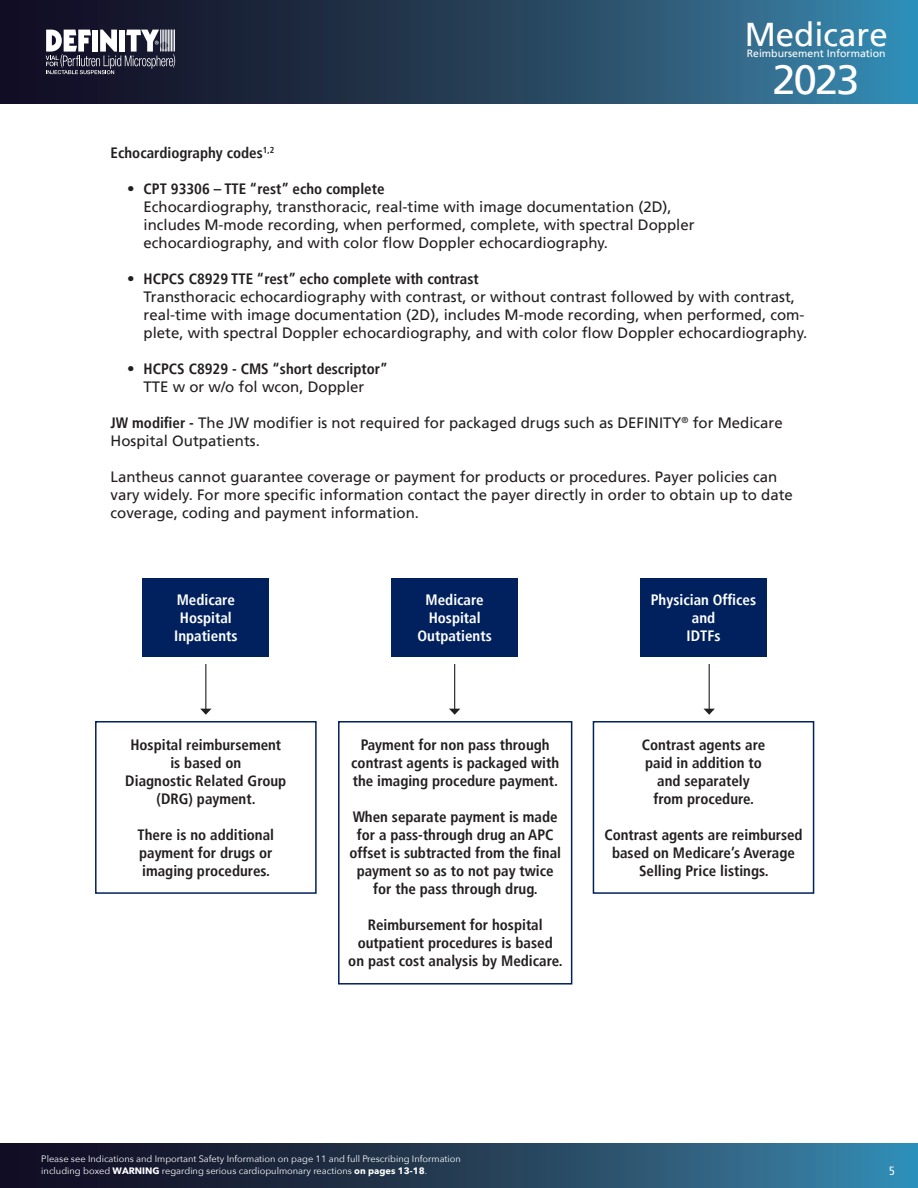
<style>
.page{position:relative;width:918px;height:1188px;background:#fff}
.page>*{position:absolute;margin:0;border:0;box-sizing:border-box;transform-origin:0 0}
.t1{font:41.55px "Frutiger LT";color:#fff}
.t2{font:33px "Frutiger LT";color:#fff}
.Paragraph_Style_1{font:15px/18px "Frutiger LT";color:#231f20}
.Paragraph_Style_1-2{font:700 condensed 15px/18px "Frutiger LT";color:#231f20;text-align:center}
.t3{font:700 condensed 15px "Frutiger LT";color:#fff}
.t4{font:condensed 12px "Frutiger LT";color:#fff}
.t5{font:10.5px "Frutiger LT";color:#fff}
.t6{font:9.3px/12.3px "Avenir Next";color:#fff}
.s1{font-weight:700;font-stretch:condensed}
.s2{font-family:"Avenir Next LT Pro";font-weight:700}
</style>
<div class="page">
<svg style="left:0;top:1144px;width:918px;height:44px;background:#24425c"></svg>
<svg style="left:0;top:0;width:918px;height:104px;background:#25455f"></svg>
<svg style="left:46px;top:29px;width:129px;height:45px"></svg>
<div style="left:142px;top:578px;width:127px;height:79px;background:#00215d"></div>
<div style="left:95px;top:721px;width:222px;height:173px;border:2px solid #00215d"></div>
<div style="left:338px;top:721px;width:234px;height:264px;border:2px solid #00215d"></div>
<div style="left:593px;top:721px;width:221px;height:173px;border:2px solid #00215d"></div>
<div style="left:391px;top:578px;width:127px;height:79px;background:#00215d"></div>
<div style="left:640px;top:578px;width:127px;height:79px;background:#00215d"></div>
<hr style="left:205px;top:664px;width:1px;height:45px;background:#231f20">
<svg style="left:200px;top:709px;width:11px;height:6px"></svg>
<hr style="left:454px;top:664px;width:1px;height:45px;background:#231f20">
<svg style="left:449px;top:709px;width:11px;height:6px"></svg>
<hr style="left:709px;top:664px;width:1px;height:45px;background:#231f20">
<svg style="left:704px;top:709px;width:11px;height:6px"></svg>
<h2 class="t2" style="left:745px;top:15px;width:145px">Medicare</h2>
<p class="t5" style="left:747px;top:47px;width:140px">Reimbursement Information</p>
<h1 class="t1" style="left:772px;top:55px;width:89px">2023</h1>
<p class="Paragraph_Style_1-2" style="left:111px;top:144px;width:165px">Echocardiography codes<sup>1,2</sup></p>
<p class="Paragraph_Style_1-2" style="left:127px;top:180px;width:259px">• CPT 93306 – TTE “rest” echo complete</p>
<p class="Paragraph_Style_1" style="left:144px;top:198px;width:530px">Echocardiography, transthoracic, real-time with image documentation (2D),</p>
<p class="Paragraph_Style_1" style="left:144px;top:216px;width:552px">includes M-mode recording, when performed, complete, with spectral Doppler</p>
<p class="Paragraph_Style_1" style="left:144px;top:234px;width:466px">echocardiography, and with color flow Doppler echocardiography.</p>
<p class="Paragraph_Style_1-2" style="left:127px;top:270px;width:353px">• HCPCS C8929 TTE “rest” echo complete with contrast</p>
<p class="Paragraph_Style_1" style="left:144px;top:288px;width:665px">Transthoracic echocardiography with contrast, or without contrast followed by with contrast, real-time with image documentation (2D), includes M-mode recording, when performed, com&shy;plete, with spectral Doppler echocardiography, and with color flow Doppler echocardiography.</p>
<p class="Paragraph_Style_1-2" style="left:127px;top:360px;width:262px">• HCPCS C8929 - CMS “short descriptor”</p>
<p class="Paragraph_Style_1" style="left:144px;top:378px;width:222px">TTE w or w/o fol wcon, Doppler</p>
<p class="Paragraph_Style_1" style="left:111px;top:414px;width:674px"><span class="s1">JW modifier -</span> The JW modifier is not required for packaged drugs such as DEFINITY<sup>®</sup> for Medicare</p>
<p class="Paragraph_Style_1" style="left:111px;top:432px;width:151px">Hospital Outpatients.</p>
<p class="Paragraph_Style_1" style="left:111px;top:468px;width:684px">Lantheus cannot guarantee coverage or payment for products or procedures. Payer policies can vary widely. For more specific information contact the payer directly in order to obtain up to date coverage, coding and payment information.</p>
<p class="t3" style="left:177px;top:591px;width:60px">Medicare</p>
<p class="t3" style="left:180px;top:609px;width:53px">Hospital</p>
<p class="t3" style="left:174px;top:627px;width:65px">Inpatients</p>
<p class="Paragraph_Style_1-2" style="left:125px;top:736px;width:163px">Hospital reimbursement is based on<br>Diagnostic Related Group (DRG) payment.</p>
<p class="Paragraph_Style_1-2" style="left:138px;top:826px;width:138px;text-align:justify">There is no additional payment for drugs or imaging procedures.</p>
<p class="t3" style="left:426px;top:591px;width:60px">Medicare</p>
<p class="t3" style="left:429px;top:609px;width:53px">Hospital</p>
<p class="t3" style="left:418px;top:627px;width:76px">Outpatients</p>
<p class="Paragraph_Style_1-2" style="left:351px;top:736px;width:209px">Payment for non pass through contrast agents is packaged with the imaging procedure payment.</p>
<p class="Paragraph_Style_1-2" style="left:349px;top:808px;width:213px">When separate payment is made for a pass-through drug an APC offset is subtracted from the final payment so as to not pay twice for the pass through drug.</p>
<p class="Paragraph_Style_1-2" style="left:348px;top:916px;width:216px">Reimbursement for hospital outpatient procedures is based on past cost analysis by Medicare.</p>
<p class="t3" style="left:651px;top:591px;width:107px">Physician Offices</p>
<p class="t3" style="left:692px;top:609px;width:25px">and</p>
<p class="t3" style="left:687px;top:627px;width:35px">IDTFs</p>
<p class="Paragraph_Style_1-2" style="left:642px;top:736px;width:125px">Contrast agents are paid in addition to and separately from procedure.</p>
<p class="Paragraph_Style_1-2" style="left:604px;top:826px;width:200px">Contrast agents are reimbursed</p>
<p class="Paragraph_Style_1-2" style="left:612px;top:844px;width:184px">based on Medicare’s Average</p>
<p class="Paragraph_Style_1-2" style="left:639px;top:862px;width:131px">Selling Price listings.</p>
<p class="t6" style="left:41px;top:1152px;width:421px">Please see Indications and Important Safety Information on page 11 and full Prescribing Information including boxed <span class="s2">WARNING</span> regarding serious cardiopulmonary reactions <span class="s2">on pages 13-18</span>.</p>
<p class="t4" style="left:889px;top:1164px;width:7px">5</p>
</div>
